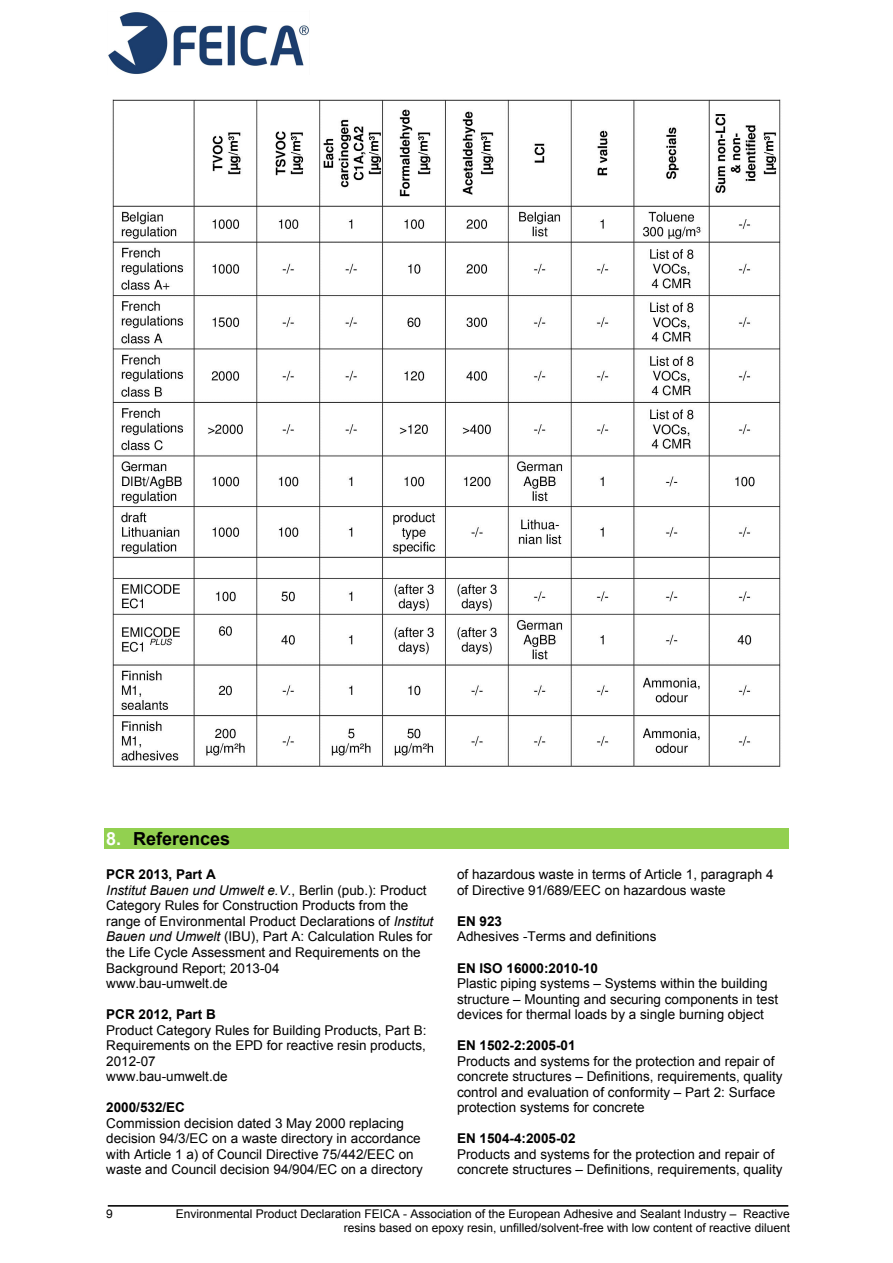
<style>
.page{position:relative;width:893px;height:1263px;background:#fff}
.page>*{position:absolute;margin:0;border:0;box-sizing:border-box;transform-origin:0 0}
.t1{font:700 18px "Arial";color:#000}
.t2{font:13.5px/15.5px "Arial";color:#000}
.t3{font:700 13.5px "Arial";color:#000}
.t4{font:12px/13.8px "Arial";color:#000;text-align:right}
.s1{color:#fff}
.s2{font-weight:700}
.s3{font-style:italic}
</style>
<div class="page">
<hr style="left:108px;top:1205px;width:680px;height:1px;background:#000">
<svg style="left:108px;top:12px;width:201px;height:62px"></svg>
<img style="left:112px;top:99px;width:669px;height:668px">
<div style="left:104px;top:828px;width:685px;height:21px;background:#92d050"></div>
<h1 class="t1" style="left:106px;top:828px;width:125px"><span class="s1">8.</span> References</h1>
<p class="t2" style="left:106px;top:867px;width:329px"><span class="s2">PCR 2013, Part A<br></span><span class="s3">Institut Bauen und Umwelt e.V.</span>, Berlin (pub.): Product Category Rules for Construction Products from the range of Environmental Product Declarations of <span class="s3">Institut Bauen und Umwelt</span> (IBU), Part A: Calculation Rules for the Life Cycle Assessment and Requirements on the Background Report; 2013-04<br>www.bau-umwelt.de</p>
<p class="t3" style="left:106px;top:1007px;width:111px">PCR 2012, Part B</p>
<p class="t2" style="left:106px;top:1022px;width:322px">Product Category Rules for Building Products, Part B:<br>Requirements on the EPD for reactive resin products, 2012-07<br>www.bau-umwelt.de</p>
<p class="t3" style="left:106px;top:1100px;width:80px">2000/532/EC</p>
<p class="t2" style="left:106px;top:1115px;width:318px">Commission decision dated 3 May 2000 replacing decision 94/3/EC on a waste directory in accordance with Article 1 a) of Council Directive 75/442/EEC on waste and Council decision 94/904/EC on a directory</p>
<p class="t2" style="left:457px;top:867px;width:318px">of hazardous waste in terms of Article 1, paragraph 4 of Directive 91/689/EEC on hazardous waste</p>
<p class="t3" style="left:457px;top:914px;width:46px">EN 923</p>
<p class="t2" style="left:457px;top:929px;width:201px">Adhesives -Terms and definitions</p>
<p class="t3" style="left:457px;top:960px;width:142px">EN ISO 16000:2010-10</p>
<p class="t2" style="left:457px;top:976px;width:323px">Plastic piping systems – Systems within the building structure – Mounting and securing components in test devices for thermal loads by a single burning object</p>
<p class="t3" style="left:457px;top:1038px;width:120px">EN 1502-2:2005-01</p>
<p class="t2" style="left:457px;top:1053px;width:327px">Products and systems for the protection and repair of concrete structures – Definitions, requirements, quality control and evaluation of conformity – Part 2: Surface protection systems for concrete</p>
<p class="t3" style="left:457px;top:1131px;width:120px">EN 1504-4:2005-02</p>
<p class="t2" style="left:457px;top:1146px;width:327px">Products and systems for the protection and repair of concrete structures – Definitions, requirements, quality</p>
<p class="t4" style="left:106px;top:1207px;width:8px">9</p>
<p class="t4" style="left:176px;top:1207px;width:616px">Environmental Product Declaration FEICA - Association of the European Adhesive and Sealant Industry – Reactive resins based on epoxy resin, unfilled/solvent-free with low content of reactive diluent</p>
</div>
